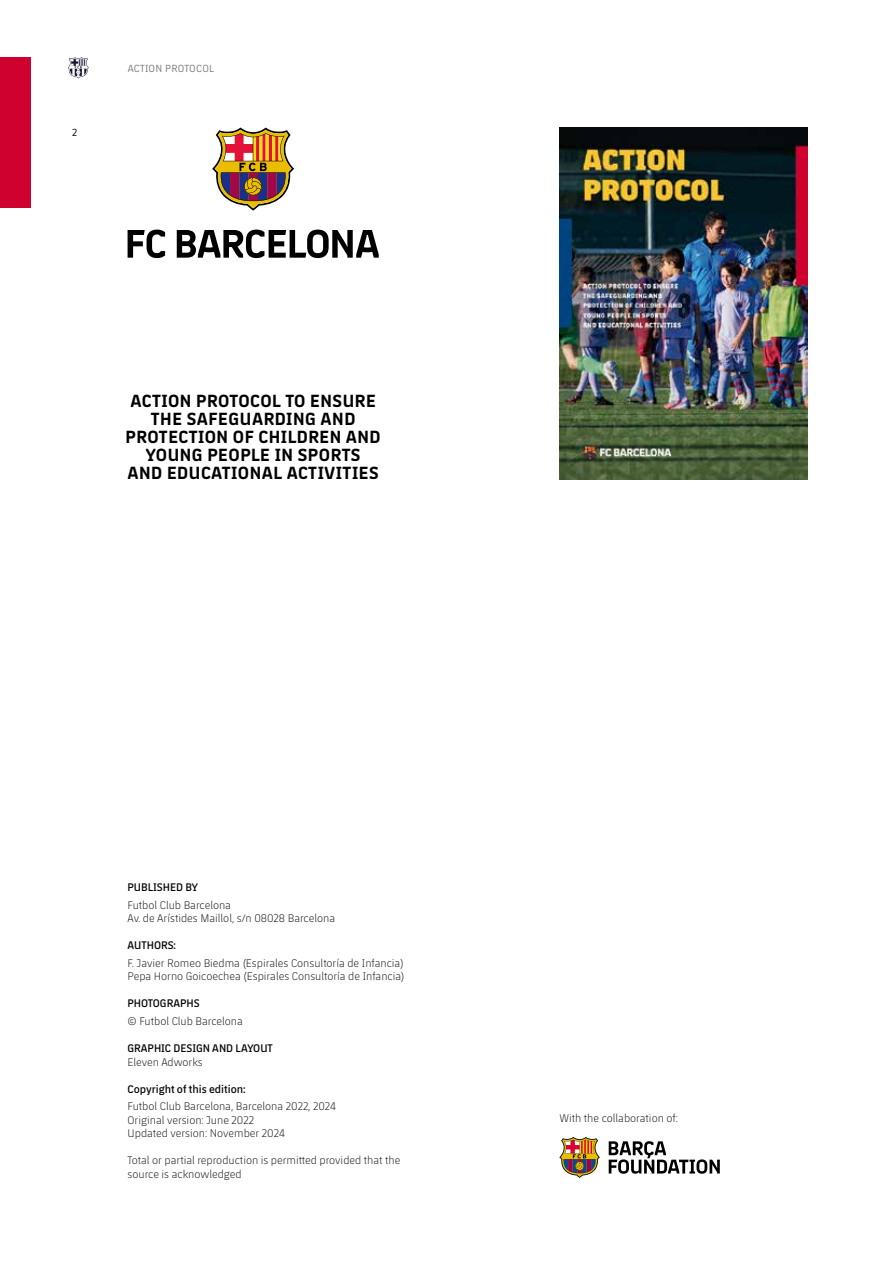
<style>
.page{position:relative;width:893px;height:1263px;background:#fff}
.page>*{position:absolute;margin:0;border:0;box-sizing:border-box;transform-origin:0 0}
.t1{font:700 18px/18px "FCBARCELONA";letter-spacing:.03em;color:#000;text-align:center}
.t2{font:300 11.25px/13.5px "FCBARCELONA";color:#000}
.t3{font:600 11.25px "FCBARCELONA";color:#000}
.t4{font:10.5px "FCBARCELONA";letter-spacing:.025em;color:#77757a}
.t5{font:10.5px "FCBARCELONA";color:#000}
</style>
<div class="page">
<div style="left:0;top:57px;width:31px;height:151px;background:#ce012f"></div>
<svg style="left:68px;top:57px;width:21px;height:21px"></svg>
<svg style="left:128px;top:230px;width:37px;height:28px"></svg>
<svg style="left:177px;top:230px;width:202px;height:28px"></svg>
<svg style="left:212px;top:128px;width:82px;height:83px"></svg>
<img style="left:559px;top:128px;width:249px;height:351px">
<svg style="left:559px;top:1137px;width:41px;height:41px"></svg>
<svg style="left:609px;top:1141px;width:111px;height:33px"></svg>
<p class="t5" style="left:72px;top:126px;width:7px">2</p>
<p class="t4" style="left:128px;top:62px;width:88px">ACTION PROTOCOL</p>
<h1 class="t1" style="left:126px;top:391px;width:257px">ACTION PROTOCOL TO ENSURE<br>THE SAFEGUARDING AND<br>PROTECTION OF CHILDREN AND<br>YOUNG PEOPLE IN SPORTS<br>AND EDUCATIONAL ACTIVITIES</h1>
<p class="t3" style="left:128px;top:879px;width:72px">PUBLISHED BY</p>
<p class="t2" style="left:128px;top:898px;width:209px">Futbol Club Barcelona<br>Av. de Arístides Maillol, s/n 08028 Barcelona</p>
<p class="t3" style="left:128px;top:938px;width:50px">AUTHORS:</p>
<p class="t2" style="left:128px;top:956px;width:279px">F. Javier Romeo Biedma (Espirales Consultoría de Infancia)<br>Pepa Horno Goicoechea (Espirales Consultoría de Infancia)</p>
<p class="t3" style="left:128px;top:996px;width:74px">PHOTOGRAPHS</p>
<p class="t2" style="left:128px;top:1014px;width:117px">© Futbol Club Barcelona</p>
<p class="t3" style="left:128px;top:1041px;width:147px">GRAPHIC DESIGN AND LAYOUT</p>
<p class="t2" style="left:128px;top:1055px;width:77px">Eleven Adworks</p>
<p class="t3" style="left:128px;top:1081px;width:120px">Copyright of this edition:</p>
<p class="t2" style="left:128px;top:1099px;width:210px">Futbol Club Barcelona, Barcelona 2022, 2024<br>Original version: June 2022<br>Updated version: November 2024</p>
<p class="t2" style="left:128px;top:1153px;width:274px">Total or partial reproduction is permitted provided that the source is acknowledged</p>
<p class="t2" style="left:559px;top:1111px;width:120px">With the collaboration of:</p>
</div>
